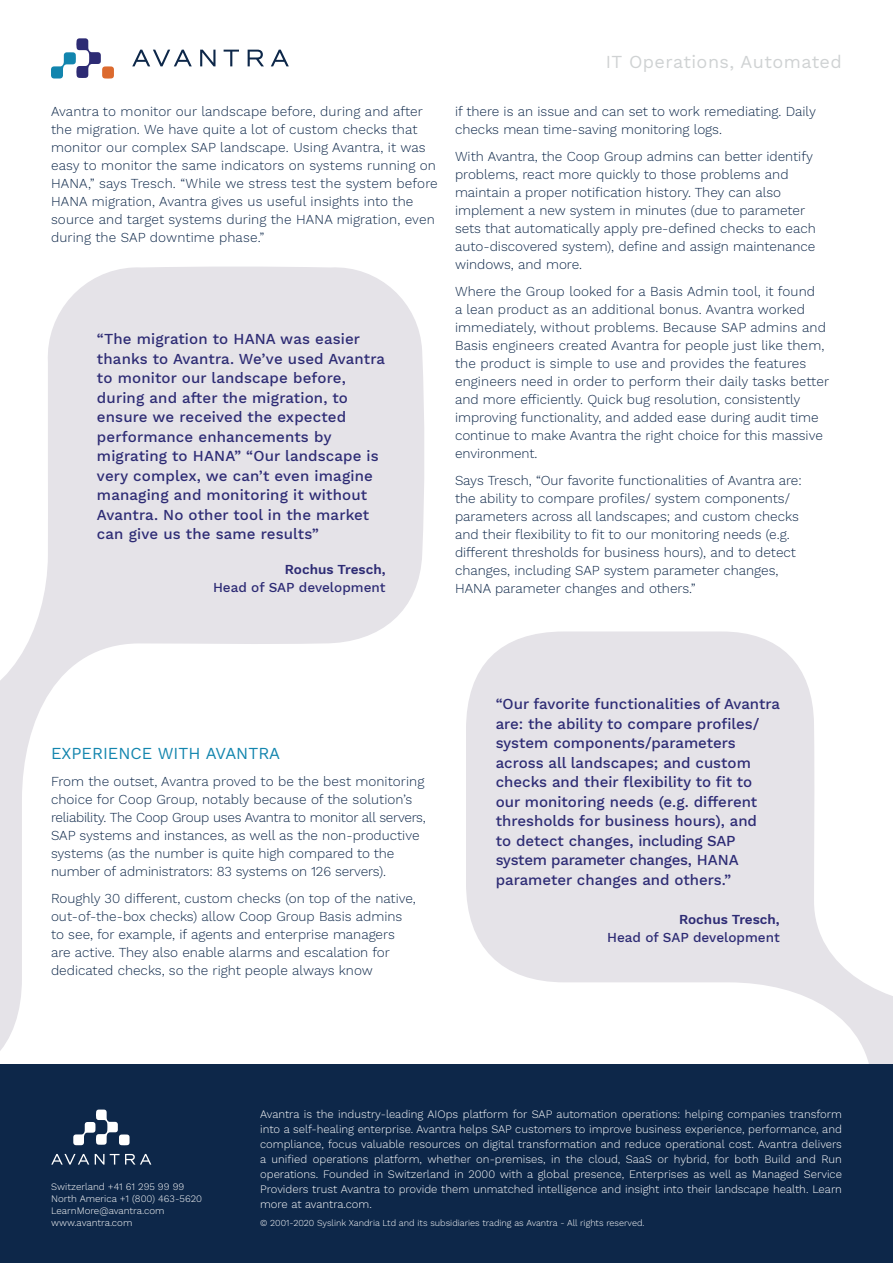
<style>
.page{position:relative;width:893px;height:1263px;background:#fff}
.page>*{position:absolute;margin:0;border:0;box-sizing:border-box;transform-origin:0 0}
.t1{font:18px "Work Sans";letter-spacing:.025em;color:#cfd2d3}
.subheadline{font:16.5px "Work Sans";color:#1285ae}
.QUOTES{font:500 15px/19.5px "Work Sans";color:#2d2b74}
.BODY{font:300 13.5px/18px "Work Sans";color:#0d2749}
.info{font:500 13.5px/18px "Work Sans";color:#2d2b74;text-align:right}
.t2{font:300 11.25px/15px "Work Sans";color:#fff;text-align:justify}
.t3{font:300 9.75px "Work Sans";color:#fff}
.t4{font:300 9px "Work Sans";color:#fff}
.s1{font-weight:600}
</style>
<div class="page">
<svg style="left:51px;top:38px;width:63px;height:41px"></svg>
<svg style="left:132px;top:50px;width:60px;height:16px"></svg>
<svg style="left:200px;top:50px;width:15px;height:16px"></svg>
<svg style="left:224px;top:50px;width:15px;height:16px"></svg>
<svg style="left:248px;top:50px;width:16px;height:16px"></svg>
<svg style="left:271px;top:50px;width:18px;height:16px"></svg>
<svg style="left:0;top:266px;width:424px;height:785px"></svg>
<svg style="left:466px;top:631px;width:427px;height:433px;fill:#e5e3e8"></svg>
<div style="left:0;top:1064px;width:893px;height:199px;background:#0d2749"></div>
<svg style="left:73px;top:1109px;width:57px;height:36px"></svg>
<svg style="left:51px;top:1154px;width:38px;height:10px"></svg>
<svg style="left:95px;top:1154px;width:56px;height:10px"></svg>
<p class="BODY" style="left:51px;top:103px;width:388px">Avantra to monitor our landscape before, during and after the migration. We have quite a lot of custom checks that monitor our complex SAP landscape. Using Avantra, it was easy to monitor the same indicators on systems running on HANA,” says Tresch. “While we stress test the system before HANA migration, Avantra gives us useful insights into the source and target systems during the HANA migration, even during the SAP downtime phase.”</p>
<p class="QUOTES" style="left:97px;top:330px;width:290px">“The migration to HANA was easier thanks to Avantra. We’ve used Avantra to monitor our landscape before, during and after the migration, to ensure we received the expected performance enhancements by migrating to HANA” “Our landscape is very complex, we can’t even imagine managing and monitoring it without Avantra. No other tool in the market can give us the same results”</p>
<p class="info" style="left:213px;top:561px;width:174px"><span class="s1">Rochus Tresch,<br></span>Head of SAP development</p>
<h1 class="t1" style="left:606px;top:51px;width:238px">IT Operations, Automated</h1>
<p class="BODY" style="left:455px;top:103px;width:362px">if there is an issue and can set to work remediating. Daily checks mean time-saving monitoring logs.</p>
<p class="BODY" style="left:455px;top:148px;width:362px">With Avantra, the Coop Group admins can better identify problems, react more quickly to those problems and maintain a proper notification history. They can also implement a new system in minutes (due to parameter sets that automatically apply pre-defined checks to each auto-discovered system), define and assign maintenance windows, and more.</p>
<p class="BODY" style="left:455px;top:283px;width:376px">Where the Group looked for a Basis Admin tool, it found<br>a lean product as an additional bonus. Avantra worked immediately, without problems. Because SAP admins and Basis engineers created Avantra for people just like them, the product is simple to use and provides the features engineers need in order to perform their daily tasks better and more efficiently. Quick bug resolution, consistently improving functionality, and added ease during audit time continue to make Avantra the right choice for this massive environment.</p>
<p class="BODY" style="left:455px;top:472px;width:348px">Says Tresch, “Our favorite functionalities of Avantra are: the ability to compare profiles/ system components/ parameters across all landscapes; and custom checks and their flexibility to fit to our monitoring needs (e.g. different thresholds for business hours), and to detect changes, including SAP system parameter changes, HANA parameter changes and others.”</p>
<p class="subheadline" style="left:51px;top:744px;width:231px">EXPERIENCE WITH AVANTRA</p>
<p class="BODY" style="left:51px;top:773px;width:376px">From the outset, Avantra proved to be the best monitoring choice for Coop Group, notably because of the solution’s reliability. The Coop Group uses Avantra to monitor all servers, SAP systems and instances, as well as the non-productive systems (as the number is quite high compared to the number of administrators: 83 systems on 126 servers).</p>
<p class="BODY" style="left:51px;top:890px;width:366px">Roughly 30 different, custom checks (on top of the native, out-of-the-box checks) allow Coop Group Basis admins to see, for example, if agents and enterprise managers are active. They also enable alarms and escalation for dedicated checks, so the right people always know</p>
<p class="QUOTES" style="left:496px;top:695px;width:286px">“Our favorite functionalities of Avantra are: the ability to compare profiles/ system components/parameters across all landscapes; and custom checks and their flexibility to fit to our monitoring needs (e.g. different thresholds for business hours), and<br>to detect changes, including SAP system parameter changes, HANA parameter changes and others.”</p>
<p class="info" style="left:607px;top:911px;width:174px"><span class="s1">Rochus Tresch,<br></span>Head of SAP development</p>
<p class="t3" style="left:51px;top:1181px;width:135px">Switzerland +41 61 295 99 99</p>
<p class="t3" style="left:51px;top:1193px;width:152px">North America +1 (800) 463-5620</p>
<p class="t3" style="left:51px;top:1205px;width:115px">LearnMore@avantra.com</p>
<p class="t3" style="left:51px;top:1217px;width:83px">www.avantra.com</p>
<p class="t2" style="left:260px;top:1107px;width:583px">Avantra is the industry-leading AIOps platform for SAP automation operations: helping companies transform into a self-healing enterprise. Avantra helps SAP customers to improve business experience, performance, and compliance, focus valuable resources on digital transformation and reduce operational cost. Avantra delivers a unified operations platform, whether on-premises, in the cloud, SaaS or hybrid, for both Build and Run operations. Founded in Switzerland in 2000 with a global presence, Enterprises as well as Managed Service Providers trust Avantra to provide them unmatched intelligence and insight into their landscape health. Learn more at avantra.com.</p>
<p class="t4" style="left:260px;top:1218px;width:386px">© 2001-2020 Syslink Xandria Ltd and its subsidiaries trading as Avantra - All rights reserved.</p>
</div>
